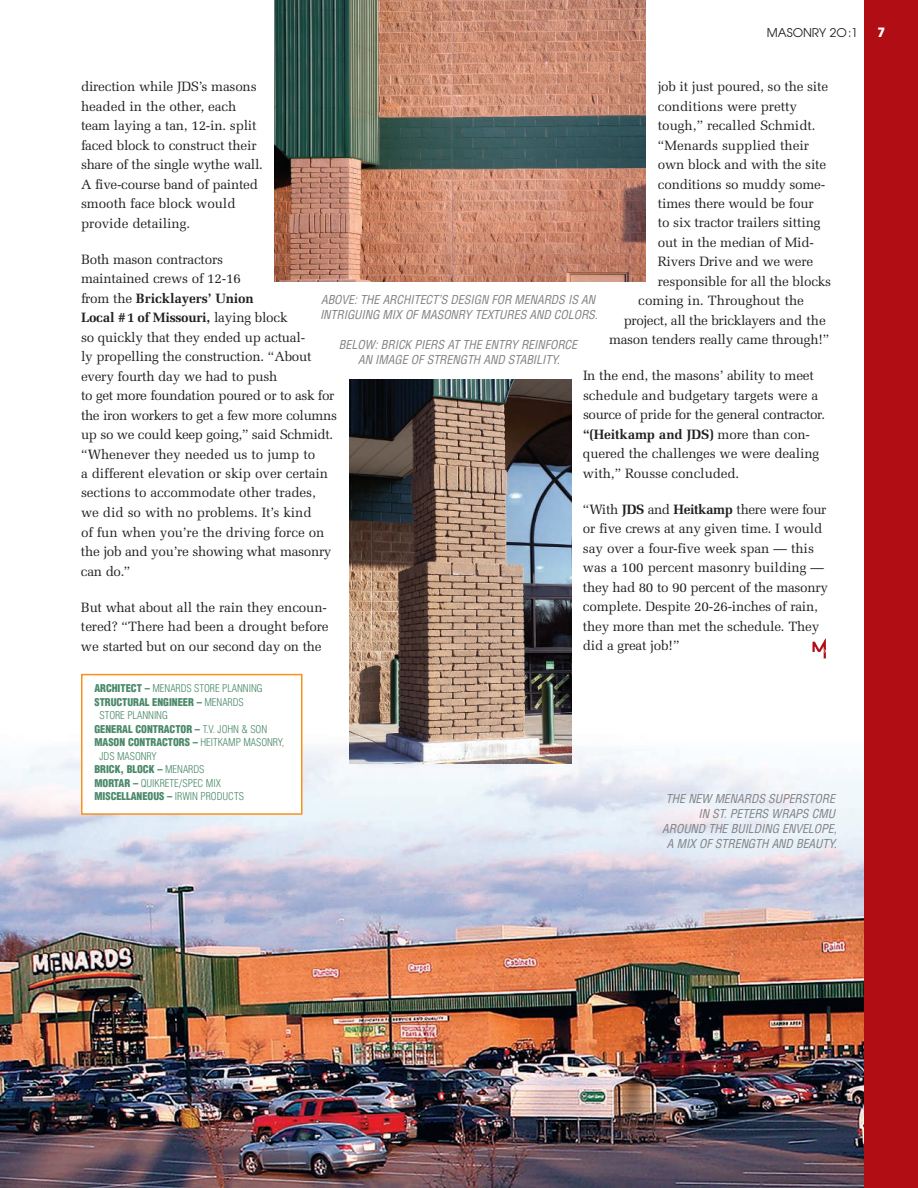
<style>
.page{position:relative;width:918px;height:1188px;background:#fff}
.page>*{position:absolute;margin:0;border:0;box-sizing:border-box;transform-origin:0 0}
.t1{font:13.5px/19.5px "Melior";letter-spacing:-.015em;color:#231f20}
.t2{font:700 12.75px "Avant Garde";color:#fff}
.t3{font:italic condensed 12px/15px "Helvetica";letter-spacing:-.005em;color:#808285;text-align:right}
.t4{font:12px "Avant Garde";color:#231f20}
.t5{font:900 condensed 10.5px "Helvetica";letter-spacing:-.005em;color:#498968}
.t6{font:300 condensed 10.5px "Helvetica";letter-spacing:-.005em;color:#498968}
.s1{font-weight:700}
.s2{font-weight:900}
.s3{font-weight:300}
</style>
<div class="page">
<img style="left:0;top:722px;width:864px;height:466px">
<div style="left:864px;top:0;width:54px;height:1188px;background:#b00d15"></div>
<img style="left:812px;top:638px;width:14px;height:21px">
<svg style="left:349px;top:379px;width:223px;height:5px"></svg>
<img style="left:350px;top:380px;width:221px;height:383px">
<img style="left:274px;top:0;width:372px;height:282px">
<div style="left:82px;top:675px;width:220px;height:139px;background:#fff"></div>
<div style="left:81px;top:674px;width:222px;height:141px;border:2px solid #f7931d"></div>
<p class="t4" style="left:767px;top:26px;width:93px">MASONRY 2O:1</p>
<p class="t2" style="left:878px;top:28px;width:9px">7</p>
<p class="t1" style="left:658px;top:77px;width:172px">job it just poured, so the site</p>
<p class="t1" style="left:658px;top:96px;width:141px">conditions were pretty</p>
<p class="t1" style="left:658px;top:116px;width:159px">tough,” recalled Schmidt.</p>
<p class="t1" style="left:658px;top:135px;width:153px">“Menards supplied their</p>
<p class="t1" style="left:658px;top:155px;width:170px">own block and with the site</p>
<p class="t1" style="left:658px;top:174px;width:169px">conditions so muddy some-</p>
<p class="t1" style="left:658px;top:194px;width:157px">times there would be four</p>
<p class="t1" style="left:658px;top:213px;width:164px">to six tractor trailers sitting</p>
<p class="t1" style="left:658px;top:233px;width:158px">out in the median of Mid-</p>
<p class="t1" style="left:658px;top:252px;width:157px">Rivers Drive and we were</p>
<p class="t1" style="left:658px;top:272px;width:175px">responsible for all the blocks</p>
<p class="t1" style="left:638px;top:291px;width:167px">coming in. Throughout the</p>
<p class="t1" style="left:624px;top:311px;width:204px">project, all the bricklayers and the</p>
<p class="t1" style="left:609px;top:330px;width:222px">mason tenders really came through!”</p>
<p class="t1" style="left:583px;top:366px;width:244px">In the end, the masons’ ability to meet schedule and budgetary targets were a source of pride for the general contractor. <span class="s1">“(Heitkamp and JDS)</span> more than con&shy;quered the challenges we were dealing with,” Rousse concluded.</p>
<p class="t1" style="left:583px;top:500px;width:246px">“With <span class="s1">JDS</span> and <span class="s1">Heitkamp</span> there were four or five crews at any given time. I would say over a four-five week span — this was a 100 percent masonry building — they had 80 to 90 percent of the masonry complete. Despite 20-26-inches of rain, they more than met the schedule. They did a great job!”</p>
<p class="t1" style="left:81px;top:77px;width:183px">direction while JDS’s masons headed in the other, each team laying a tan, 12-in. split faced block to construct their share of the single wythe wall.<br>A five-course band of painted smooth face block would provide detailing.</p>
<p class="t1" style="left:81px;top:249px;width:258px">Both mason contractors<br>maintained crews of 12-16<br>from the <span class="s1">Bricklayers’ Union<br>Local #1 of Missouri,</span> laying block<br>so quickly that they ended up actual-<br>ly propelling the construction. “About every fourth day we had to push<br>to get more foundation poured or to ask for the iron workers to get a few more columns up so we could keep going,” said Schmidt. “Whenever they needed us to jump to<br>a different elevation or skip over certain sections to accommodate other trades, we did so with no problems. It’s kind<br>of fun when you’re the driving force on the job and you’re showing what masonry can do.”</p>
<p class="t1" style="left:81px;top:597px;width:249px">But what about all the rain they encoun&shy;tered? “There had been a drought before we started but on our second day on the</p>
<p class="t3" style="left:320px;top:293px;width:279px;text-align:left">ABOVE: THE ARCHITECT’S DESIGN FOR MENARDS IS AN<br>INTRIGUING MIX OF MASONRY TEXTURES AND COLORS.</p>
<p class="t3" style="left:339px;top:338px;width:240px;text-align:center">BELOW: BRICK PIERS AT THE ENTRY REINFORCE<br>AN IMAGE OF STRENGTH AND STABILITY.</p>
<p class="t6" style="left:94px;top:682px;width:170px"><span class="s2">ARCHITECT –</span> MENARDS STORE PLANNING</p>
<p class="t5" style="left:94px;top:696px;width:151px">STRUCTURAL ENGINEER – <span class="s3">MENARDS</span></p>
<p class="t6" style="left:100px;top:709px;width:70px">STORE PLANNING</p>
<p class="t5" style="left:94px;top:723px;width:174px">GENERAL CONTRACTOR – <span class="s3">T.V. JOHN &amp; SON</span></p>
<p class="t5" style="left:94px;top:736px;width:191px">MASON CONTRACTORS – <span class="s3">HEITKAMP MASONRY,</span></p>
<p class="t6" style="left:100px;top:750px;width:59px">JDS MASONRY</p>
<p class="t5" style="left:94px;top:763px;width:111px">BRICK, BLOCK – <span class="s3">MENARDS</span></p>
<p class="t6" style="left:94px;top:777px;width:128px"><span class="s2">MORTAR –</span> QUIKRETE/SPEC MIX</p>
<p class="t5" style="left:94px;top:790px;width:151px">MISCELLANEOUS – <span class="s3">IRWIN PRODUCTS</span></p>
<p class="t3" style="left:662px;top:792px;width:176px">THE NEW MENARDS SUPERSTORE<br>IN ST. PETERS WRAPS CMU<br>AROUND THE BUILDING ENVELOPE,<br>A MIX OF STRENGTH AND BEAUTY.</p>
</div>
